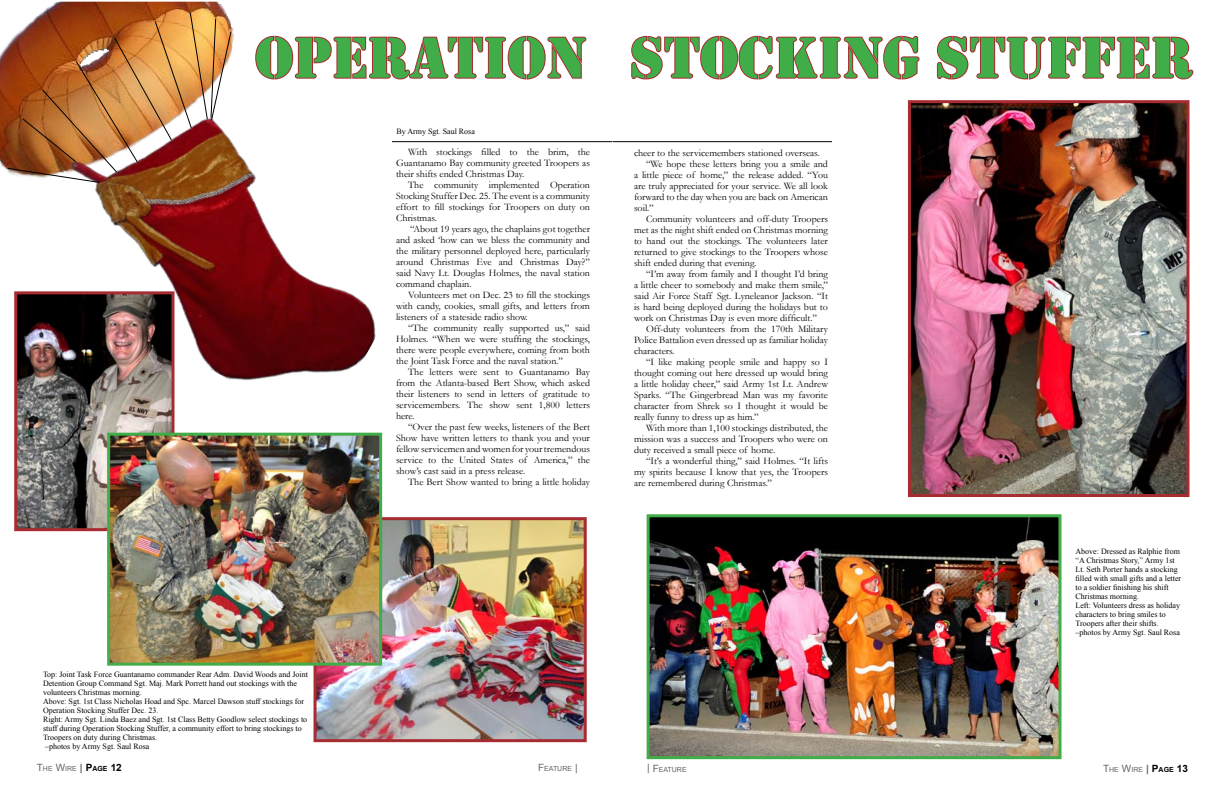
<style>
.page{position:relative;width:1224px;height:792px;background:#fff}
.page>*{position:absolute;margin:0;border:0;box-sizing:border-box;transform-origin:0 0}
.t1{font:60px "Stencil";color:#41ad49}
.t2{font:10px/11px "Garamond";color:#000;text-align:justify}
.t3{font:8px/9px "Times New Roman";color:#000}
.t4{font:7px "Arial";color:#636467}
.s1{font-size:10px}
.s2{font-weight:700;font-size:10px}
.s3{font-weight:700;font-size:10px;color:#000}
.s4{font-weight:700;color:#000}
</style>
<div class="page">
<img style="left:0;top:2px;width:234px;height:168px">
<img style="left:95px;top:68px;width:336px;height:364px">
<img style="left:7px;top:13px;width:224px;height:170px">
<hr style="left:392px;top:141px;width:220px;height:1px;background:#000">
<img style="left:318px;top:521px;width:265px;height:217px">
<div style="left:314px;top:517px;width:273px;height:225px;border:3px solid #a72c32"></div>
<img style="left:18px;top:295px;width:152px;height:232px">
<div style="left:14px;top:291px;width:160px;height:240px;border:3px solid #a72c32"></div>
<img style="left:111px;top:437px;width:267px;height:225px">
<div style="left:107px;top:433px;width:275px;height:233px;border:3px solid #41ad49"></div>
<svg style="left:254px;top:35px;width:333px;height:46px"></svg>
<svg style="left:631px;top:35px;width:289px;height:45px"></svg>
<svg style="left:936px;top:35px;width:258px;height:45px"></svg>
<img style="left:651px;top:518px;width:407px;height:237px">
<div style="left:647px;top:514px;width:415px;height:245px;border:3px solid #41ad49"></div>
<img style="left:912px;top:104px;width:274px;height:389px">
<div style="left:908px;top:100px;width:282px;height:397px;border:3px solid #a72c32"></div>
<hr style="left:613px;top:141px;width:219px;height:1px;background:#000">
<h1 class="t1" style="left:255px;top:23px;width:329px">OPERATION</h1>
<p class="t3" style="left:397px;top:126px;width:80px">By Army Sgt. Saul Rosa</p>
<p class="t3" style="left:43px;top:670px;width:267px">Top: Joint Task Force Guantanamo commander Rear Adm. David Woods and Joint Detention Group Command Sgt. Maj. Mark Porrett hand out stockings with the volunteers Christmas morning.<br>Above: Sgt. 1st Class Nicholas Hoad and Spc. Marcel Dawson stuff stockings for Operation Stocking Stuffer Dec. 23.<br>Right: Army Sgt. Linda Baez and Sgt. 1st Class Betty Goodlow select stockings to stuff during Operation Stocking Stuffer, a community effort to bring stockings to Troopers on duty during Christmas.<br>–photos by Army Sgt. Saul Rosa</p>
<p class="t2" style="left:396px;top:146px;width:196px;text-indent:12px">With stockings filled to the brim, the Guantanamo Bay community greeted Troopers as their shifts ended Christmas Day.</p>
<p class="t2" style="left:396px;top:179px;width:196px;text-indent:12px">The community implemented Operation Stocking Stuffer Dec. 25. The event is a community effort to fill stockings for Troopers on duty on Christmas.</p>
<p class="t2" style="left:396px;top:223px;width:196px;text-indent:14px">“About 19 years ago, the chaplains got together and asked ‘how can we bless the community and the military personnel deployed here, particularly around Christmas Eve and Christmas Day?” said Navy Lt. Douglas Holmes, the naval station command chaplain.</p>
<p class="t2" style="left:396px;top:289px;width:196px;text-indent:12px">Volunteers met on Dec. 23 to fill the stockings with candy, cookies, small gifts, and letters from listeners of a stateside radio show.</p>
<p class="t2" style="left:396px;top:322px;width:196px;text-indent:12px">“The community really supported us,” said Holmes. “When we were stuffing the stockings, there were people everywhere, coming from both the Joint Task Force and the naval station.”</p>
<p class="t2" style="left:396px;top:366px;width:196px;text-indent:12px">The letters were sent to Guantanamo Bay from the Atlanta-based Bert Show, which asked their listeners to send in letters of gratitude to servicemembers. The show sent 1,800 letters here.</p>
<p class="t2" style="left:396px;top:421px;width:196px;text-indent:12px">“Over the past few weeks, listeners of the Bert Show have written letters to thank you and your fellow servicemen and women for your tremendous service to the United States of America,” the show’s cast said in a press release.</p>
<p class="t2" style="left:408px;top:476px;width:184px">The Bert Show wanted to bring a little holiday</p>
<p class="t4" style="left:37px;top:764px;width:86px"><span class="s1">T</span>HE <span class="s1">W</span>IRE <span class="s2">|</span> <span class="s3">P</span><span class="s4">AGE</span> <span class="s3">12</span></p>
<p class="t4" style="left:538px;top:764px;width:41px"><span class="s1">F</span> EATURE <span class="s1">|</span></p>
<h1 class="t1" style="left:630px;top:23px;width:565px">STOCKING STUFFER</h1>
<p class="t2" style="left:634px;top:147px;width:187px">cheer to the servicemembers stationed overseas.</p>
<p class="t2" style="left:646px;top:158px;width:183px">“We hope these letters bring you a smile and</p>
<p class="t2" style="left:634px;top:169px;width:195px">a little piece of home,” the release added. “You</p>
<p class="t2" style="left:634px;top:180px;width:195px">are truly appreciated for your service. We all look</p>
<p class="t2" style="left:634px;top:191px;width:195px">forward to the day when you are back on American</p>
<p class="t2" style="left:634px;top:202px;width:21px">soil.”</p>
<p class="t2" style="left:646px;top:213px;width:183px">Community volunteers and off-duty Troopers</p>
<p class="t2" style="left:634px;top:224px;width:196px">met as the night shift ended on Christmas morning</p>
<p class="t2" style="left:634px;top:235px;width:195px">to hand out the stockings. The volunteers later</p>
<p class="t2" style="left:634px;top:246px;width:196px">returned to give stockings to the Troopers whose</p>
<p class="t2" style="left:634px;top:257px;width:124px">shift ended during that evening.</p>
<p class="t2" style="left:646px;top:268px;width:183px">“I’m away from family and I thought I’d bring</p>
<p class="t2" style="left:634px;top:279px;width:196px">a little cheer to somebody and make them smile,”</p>
<p class="t2" style="left:634px;top:290px;width:196px">said Air Force Staff Sgt. Lyneleanor Jackson. “It</p>
<p class="t2" style="left:634px;top:301px;width:195px">is hard being deployed during the holidays but to</p>
<p class="t2" style="left:634px;top:312px;width:184px">work on Christmas Day is even more difficult.”</p>
<p class="t2" style="left:646px;top:323px;width:184px">Off-duty volunteers from the 170th Military</p>
<p class="t2" style="left:634px;top:334px;width:195px">Police Battalion even dressed up as familiar holiday</p>
<p class="t2" style="left:634px;top:345px;width:42px">characters.</p>
<p class="t2" style="left:646px;top:356px;width:184px">“I like making people smile and happy so I</p>
<p class="t2" style="left:634px;top:367px;width:196px">thought coming out here dressed up would bring</p>
<p class="t2" style="left:634px;top:378px;width:196px">a little holiday cheer,” said Army 1st Lt. Andrew</p>
<p class="t2" style="left:634px;top:389px;width:195px">Sparks. “The Gingerbread Man was my favorite</p>
<p class="t2" style="left:634px;top:400px;width:195px">character from Shrek so I thought it would be</p>
<p class="t2" style="left:634px;top:411px;width:126px">really funny to dress up as him.”</p>
<p class="t2" style="left:646px;top:422px;width:184px">With more than 1,100 stockings distributed, the</p>
<p class="t2" style="left:634px;top:433px;width:195px">mission was a success and Troopers who were on</p>
<p class="t2" style="left:634px;top:444px;width:143px">duty received a small piece of home.</p>
<p class="t2" style="left:646px;top:455px;width:184px">“It’s a wonderful thing,” said Holmes. “It lifts</p>
<p class="t2" style="left:634px;top:466px;width:195px">my spirits because I know that yes, the Troopers</p>
<p class="t2" style="left:634px;top:477px;width:140px">are remembered during Christmas.”</p>
<p class="t3" style="left:1076px;top:547px;width:107px">Above: Dressed as Ralphie from “A Christmas Story,” Army 1st<br>Lt. Seth Porter hands a stocking filled with small gifts and a letter to a soldier finishing his shift<br>Christmas morning.<br>Left: Volunteers dress as holiday characters to bring smiles to<br>Troopers after their shifts. –photos by Army Sgt. Saul Rosa</p>
<p class="t4" style="left:647px;top:765px;width:41px"><span class="s1">| F</span> EATURE</p>
<p class="t4" style="left:1103px;top:765px;width:86px"><span class="s1">T</span>HE <span class="s1">W</span>IRE <span class="s2">|</span> <span class="s3">P</span><span class="s4">AGE</span> <span class="s3">13</span></p>
</div>
